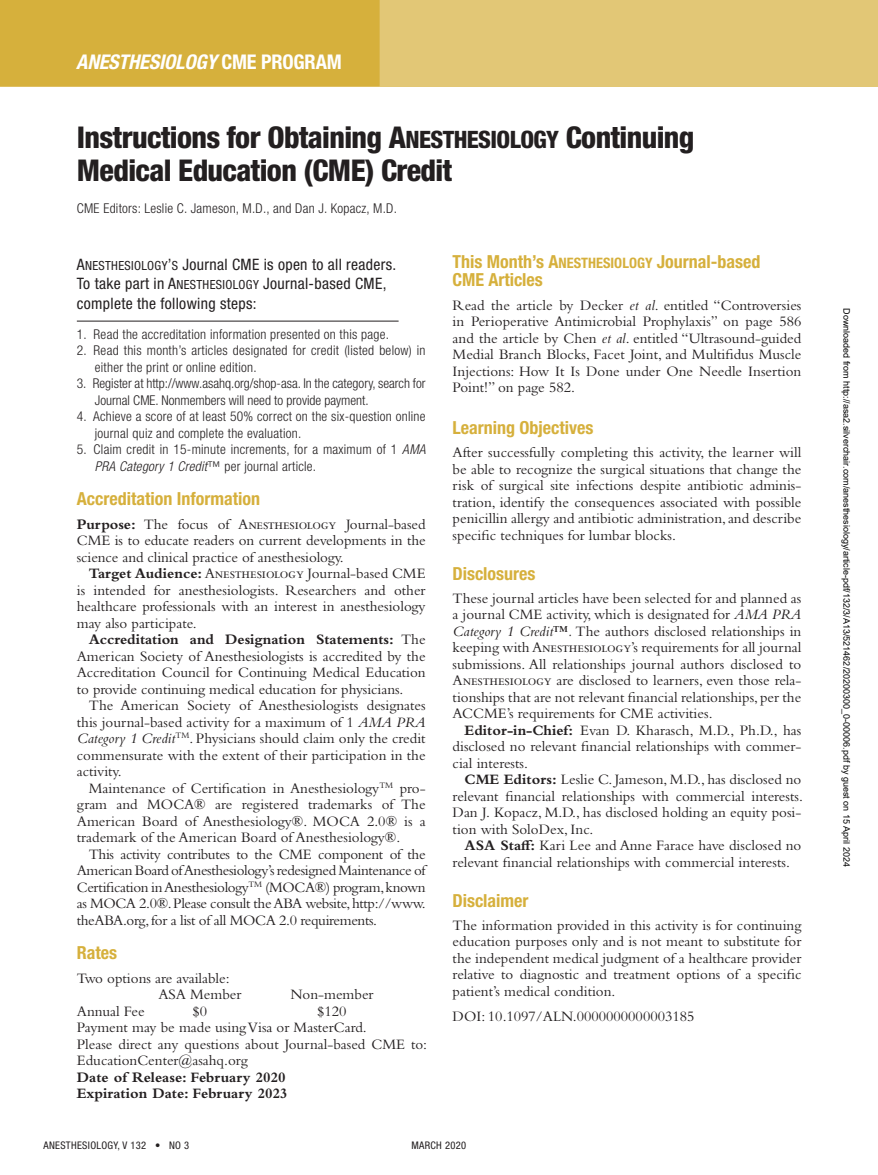
<style>
.page{position:relative;width:878px;height:1175px;background:#fff}
.page>*{position:absolute;margin:0;border:0;box-sizing:border-box;transform-origin:0 0}
.t1{font:800 condensed 30px/33px "Helvetica Neue LT Std";letter-spacing:-.02em;color:#231f20}
.t2{font:italic 700 condensed 20.25px "Helvetica Neue LT Std";letter-spacing:-.01em;color:#fff}
.t3{font:700 condensed 18px/18px "Helvetica Neue LT Std";color:#d6b03c}
.t4{font:condensed 15.75px/19.5px "Helvetica Neue LT Std";letter-spacing:.02em;color:#231f20}
.t5{font:15px/16.5px "Bembo Std";color:#231f20;text-align:justify}
.t6{font:700 15px/16.5px "Bembo Std";color:#231f20}
.t7{font:300 condensed 13.5px/16.5px "Helvetica Neue LT Std";letter-spacing:.02em;color:#231f20}
.t8{font:300 condensed 13.5px/16.5px "Helvetica Neue LT Std";color:#231f20}
.t9{font:condensed 10.5px "Helvetica Neue LT Std";letter-spacing:.03em;color:#231f20}
.t10{font:9px "Arial";color:#000}
.s1{font-style:normal}
.s2{font-family:"Helvetica Neue LT Std Hv Cn SC800";font-weight:400;font-stretch:normal}
.s3{font-family:"Helvetica Neue LT Std Hv Cn SC800";font-weight:400;font-stretch:normal;font-size:24px}
.s4{font-family:"Helvetica Neue LT Std Cn SC800";font-stretch:normal;font-size:12.6px}
.s5{font-family:"Helvetica Neue LT Std Cn SC800";font-stretch:normal}
.s6{font-style:italic}
.s7{font-weight:700}
.s8{font-family:"Helvetica Neue LT Std Bd Cn SC800";font-weight:400;font-stretch:normal;font-size:14.4px}
</style>
<div class="page">
<div style="left:0;top:0;width:878px;height:86px;background:#e2c776"></div>
<div style="left:0;top:0;width:379px;height:86px;background:#d6b03c"></div>
<hr style="left:77px;top:321px;width:321px;height:1px;background:#231f20">
<h2 class="t2" style="left:76px;top:49px;width:267px">ANESTHESIOLOGY <span class="s1">CME PROGRAM</span></h2>
<h1 class="t1" style="left:77px;top:120px;width:619px">Instructions for Obtaining <span class="s2">A</span><span class="s3">NESTHESIOLOGY</span> Continuing<br>Medical Education (CME) Credit</h1>
<p class="t7" style="left:77px;top:200px;width:321px">CME Editors: Leslie C. Jameson, M.D., and Dan J. Kopacz, M.D.</p>
<p class="t4" style="left:77px;top:254px;width:321px">A<span class="s4">NESTHESIOLOGY</span><span class="s5">’</span><span class="s4">S</span> Journal CME is open to all readers.<br>To take part in A<span class="s4">NESTHESIOLOGY</span> Journal-based CME, complete the following steps:</p>
<p class="t7" style="left:77px;top:326px;width:313px">1. Read the accreditation information presented on this page.</p>
<p class="t7" style="left:95px;top:342px;width:332px;text-indent:-18px">2. Read this month’s articles designated for credit (listed below) in either the print or online edition.</p>
<p class="t8" style="left:95px;top:375px;width:332px;text-indent:-18px">3. Register at http://www.asahq.org/shop-asa. In the category, search for<br>Journal CME. Nonmembers will need to provide payment.</p>
<p class="t7" style="left:95px;top:408px;width:332px;text-indent:-18px">4. Achieve a score of at least 50% correct on the six-question online journal quiz and complete the evaluation.</p>
<p class="t7" style="left:95px;top:441px;width:332px;text-indent:-18px">5. Claim credit in 15-minute increments, for a maximum of 1 <span class="s6">AMA<br>PRA Category 1 Credit</span>™ per journal article.</p>
<p class="t3" style="left:77px;top:490px;width:185px">Accreditation Information</p>
<p class="t5" style="left:77px;top:515px;width:350px"><span class="s7">Purpose:</span> The focus of Anesthesiology Journal-based CME is to educate readers on current developments in the science and clinical practice of anesthesiology.</p>
<p class="t5" style="left:77px;top:565px;width:350px;text-indent:12px"><span class="s7">Target Audience:</span> Anesthesiology Journal-based CME is intended for anesthesiologists. Researchers and other healthcare professionals with an interest in anesthesiology may also participate.</p>
<p class="t5" style="left:77px;top:631px;width:350px;text-indent:12px"><span class="s7">Accreditation and Designation Statements:</span> The American Society of Anesthesiologists is accredited by the Accreditation Council for Continuing Medical Education to provide continuing medical education for physicians.</p>
<p class="t5" style="left:77px;top:697px;width:350px;text-indent:12px">The American Society of Anesthesiologists designates this journal-based activity for a maximum of 1 <span class="s6">AMA PRA Category 1 Credit</span><sup>TM</sup>. Physicians should claim only the credit commensurate with the extent of their participation in the activity.</p>
<p class="t5" style="left:77px;top:779px;width:350px;text-indent:12px">Maintenance of Certification in Anesthesiology<sup>TM</sup> pro&shy;gram and MOCA® are registered trademarks of The American Board of Anesthesiology®. MOCA 2.0® is a trademark of the American Board of Anesthesiology®.</p>
<p class="t5" style="left:77px;top:845px;width:350px;text-indent:12px">This activity contributes to the CME component of the American Board of Anesthesiology’s redesigned Maintenance of Certification in Anesthesiology<sup>TM</sup> (MOCA®) program, known as MOCA 2.0®. Please consult the ABA website, http://www. theABA.org, for a list of all MOCA 2.0 requirements.</p>
<p class="t3" style="left:77px;top:943px;width:42px">Rates</p>
<p class="t5" style="left:158px;top:969px;width:85px;text-indent:-81px">Two options are available:<br>ASA Member</p>
<p class="t5" style="left:290px;top:985px;width:85px">Non-member</p>
<p class="t5" style="left:77px;top:1002px;width:69px">Annual Fee</p>
<p class="t5" style="left:193px;top:1002px;width:16px">$0</p>
<p class="t5" style="left:77px;top:1002px;width:352px;text-align:left;text-indent:241px">$120<br>Payment may be made using Visa or MasterCard.<br>Please direct any questions about Journal-based CME to:<br>EducationCenter@asahq.org</p>
<p class="t6" style="left:77px;top:1068px;width:212px">Date of Release: February 2020<br>Expiration Date: February 2023</p>
<p class="t3" style="left:452px;top:253px;width:309px">This Month’s A<span class="s8">NESTHESIOLOGY</span> Journal-based<br>CME Articles</p>
<p class="t5" style="left:452px;top:296px;width:350px">Read the article by Decker <span class="s6">et al</span>. entitled “Controversies in Perioperative Antimicrobial Prophylaxis” on page 586 and the article by Chen <span class="s6">et al</span>. entitled “Ultrasound-guided Medial Branch Blocks, Facet Joint, and Multifidus Muscle Injections: How It Is Done under One Needle Insertion Point!” on page 582.</p>
<p class="t3" style="left:452px;top:418px;width:142px">Learning Objectives</p>
<p class="t5" style="left:452px;top:444px;width:350px">After successfully completing this activity, the learner will be able to recognize the surgical situations that change the risk of surgical site infections despite antibiotic adminis&shy;tration, identify the consequences associated with possible penicillin allergy and antibiotic administration, and describe specific techniques for lumbar blocks.</p>
<p class="t3" style="left:452px;top:564px;width:84px">Disclosures</p>
<p class="t5" style="left:452px;top:589px;width:350px">These journal articles have been selected for and planned as a journal CME activity, which is designated for <span class="s6">AMA PRA Category 1 Credit</span>™<span class="s6">.</span> The authors disclosed relationships in keeping with Anesthesiology’s requirements for all journal submissions. All relationships journal authors disclosed to Anesthesiology are disclosed to learners, even those rela&shy;tionships that are not relevant financial relationships, per the ACCME’s requirements for CME activities.</p>
<p class="t5" style="left:452px;top:721px;width:350px;text-indent:12px"><span class="s7">Editor-in-Chief:</span> Evan D. Kharasch, M.D., Ph.D., has disclosed no relevant financial relationships with commer&shy;cial interests.</p>
<p class="t5" style="left:452px;top:771px;width:352px;text-indent:12px"><span class="s7">CME Editors:</span> Leslie C. Jameson, M.D., has disclosed no relevant financial relationships with commercial interests.<br>Dan J. Kopacz, M.D., has disclosed holding an equity posi&shy;tion with SoloDex, Inc.</p>
<p class="t5" style="left:452px;top:837px;width:350px;text-indent:12px"><span class="s7">ASA Staff:</span> Kari Lee and Anne Farace have disclosed no relevant financial relationships with commercial interests.</p>
<p class="t3" style="left:452px;top:890px;width:77px">Disclaimer</p>
<p class="t5" style="left:452px;top:916px;width:350px">The information provided in this activity is for continuing education purposes only and is not meant to substitute for the independent medical judgment of a healthcare provider relative to diagnostic and treatment options of a specific patient’s medical condition.</p>
<p class="t5" style="left:452px;top:1008px;width:243px">DOI: 10.1097/ALN.0000000000003185</p>
<p class="t9" style="left:44px;top:1139px;width:147px">ANESTHESIOLOGY, V 132 • NO 3</p>
<p class="t9" style="left:411px;top:1139px;width:56px">March 2020</p>
<p class="t10" style="left:850px;top:308px;width:560px;rotate:90deg">Downloaded from http://asa2.silverchair.com/anesthesiology/article-pdf/132/3/A13/521462/20200300_0-00006.pdf by guest on 15 April 2024</p>
</div>
